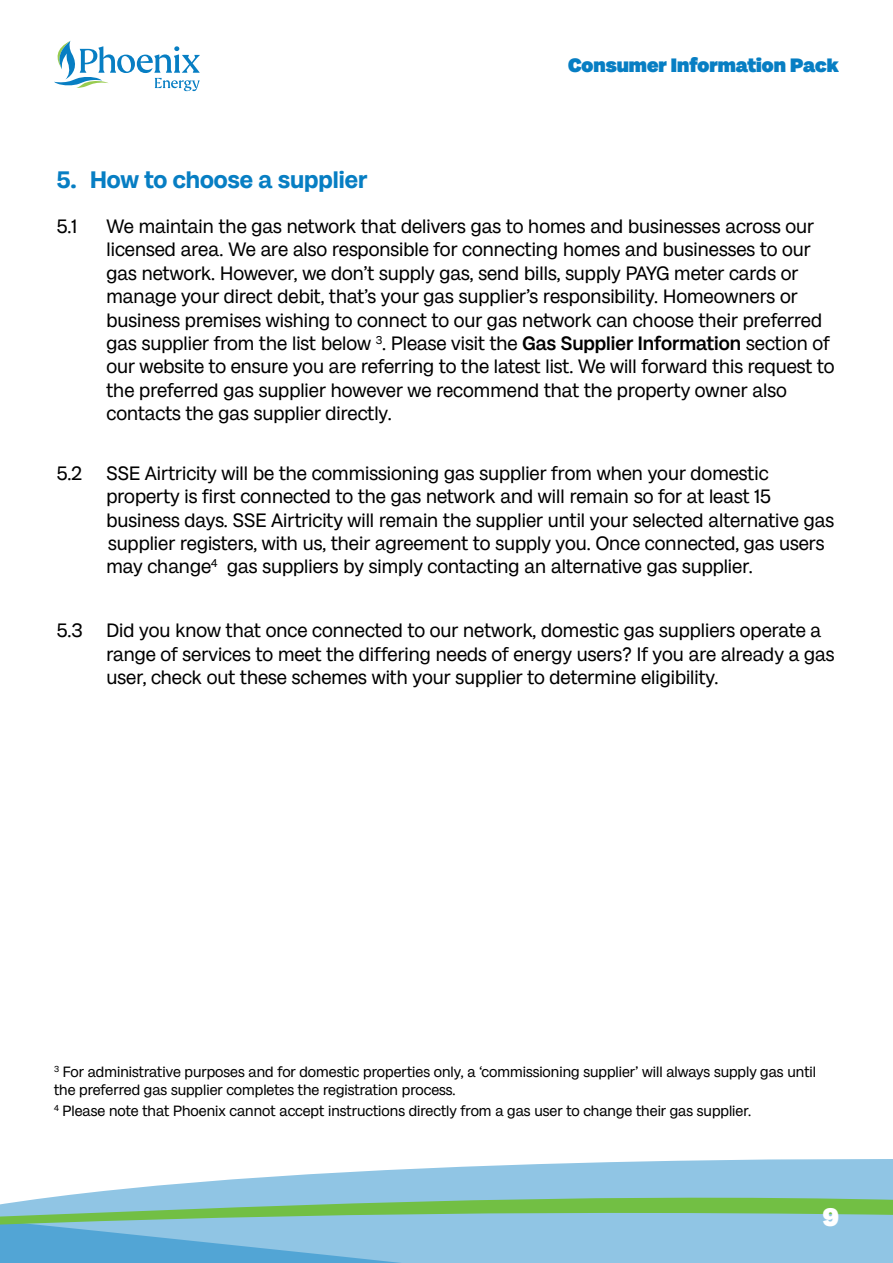
<style>
.page{position:relative;width:893px;height:1263px;background:#fff}
.page>*{position:absolute;margin:0;border:0;box-sizing:border-box;transform-origin:0 0}
.t1{font:800 25.5px "Milligram";color:#fff}
.t2{font:700 24px "Milligram";color:#077ec3}
.t3{font:19.5px/23.4px "Milligram";color:#000}
.t4{font:800 19.5px "Milligram";color:#077ec3}
.t5{font:15px/18px "Milligram";color:#000}
.s1{font-weight:500}
</style>
<div class="page">
<svg style="left:0;top:1159px;width:893px;height:104px;background:#94c8d2"></svg>
<svg style="left:54px;top:41px;width:146px;height:50px"></svg>
<p class="t4" style="left:568px;top:50px;width:272px">Consumer Information Pack</p>
<p class="t2" style="left:57px;top:163px;width:312px">5. How to choose a supplier</p>
<p class="t3" style="left:57px;top:213px;width:22px">5.1</p>
<p class="t3" style="left:107px;top:213px;width:729px">We maintain the gas network that delivers gas to homes and businesses across our licensed area. We are also responsible for connecting homes and businesses to our gas network. However, we don’t supply gas, send bills, supply PAYG meter cards or manage your direct debit, that’s your gas supplier’s responsibility. Homeowners or business premises wishing to connect to our gas network can choose their preferred gas supplier from the list below <sup>3</sup>. Please visit the <span class="s1">Gas Supplier Information</span> section of our website to ensure you are referring to the latest list. We will forward this request to the preferred gas supplier however we recommend that the property owner also contacts the gas supplier directly.</p>
<p class="t3" style="left:57px;top:460px;width:27px">5.2</p>
<p class="t3" style="left:107px;top:460px;width:729px">SSE Airtricity will be the commissioning gas supplier from when your domestic property is first connected to the gas network and will remain so for at least 15 business days. SSE Airtricity will remain the supplier until your selected alternative gas supplier registers, with us, their agreement to supply you. Once connected, gas users may change<sup>4</sup> gas suppliers by simply contacting an alternative gas supplier.</p>
<p class="t3" style="left:107px;top:617px;width:729px;text-indent:-50px">5.3 Did you know that once connected to our network, domestic gas suppliers operate a range of services to meet the differing needs of energy users? If you are already a gas user, check out these schemes with your supplier to determine eligibility.</p>
<p class="t5" style="left:54px;top:1061px;width:764px"><sup>3</sup> For administrative purposes and for domestic properties only, a ‘commissioning supplier’ will always supply gas until the preferred gas supplier completes the registration process.</p>
<p class="t5" style="left:54px;top:1101px;width:699px"><sup>4</sup> Please note that Phoenix cannot accept instructions directly from a gas user to change their gas supplier.</p>
<h1 class="t1" style="left:823px;top:1198px;width:18px">9</h1>
</div>
